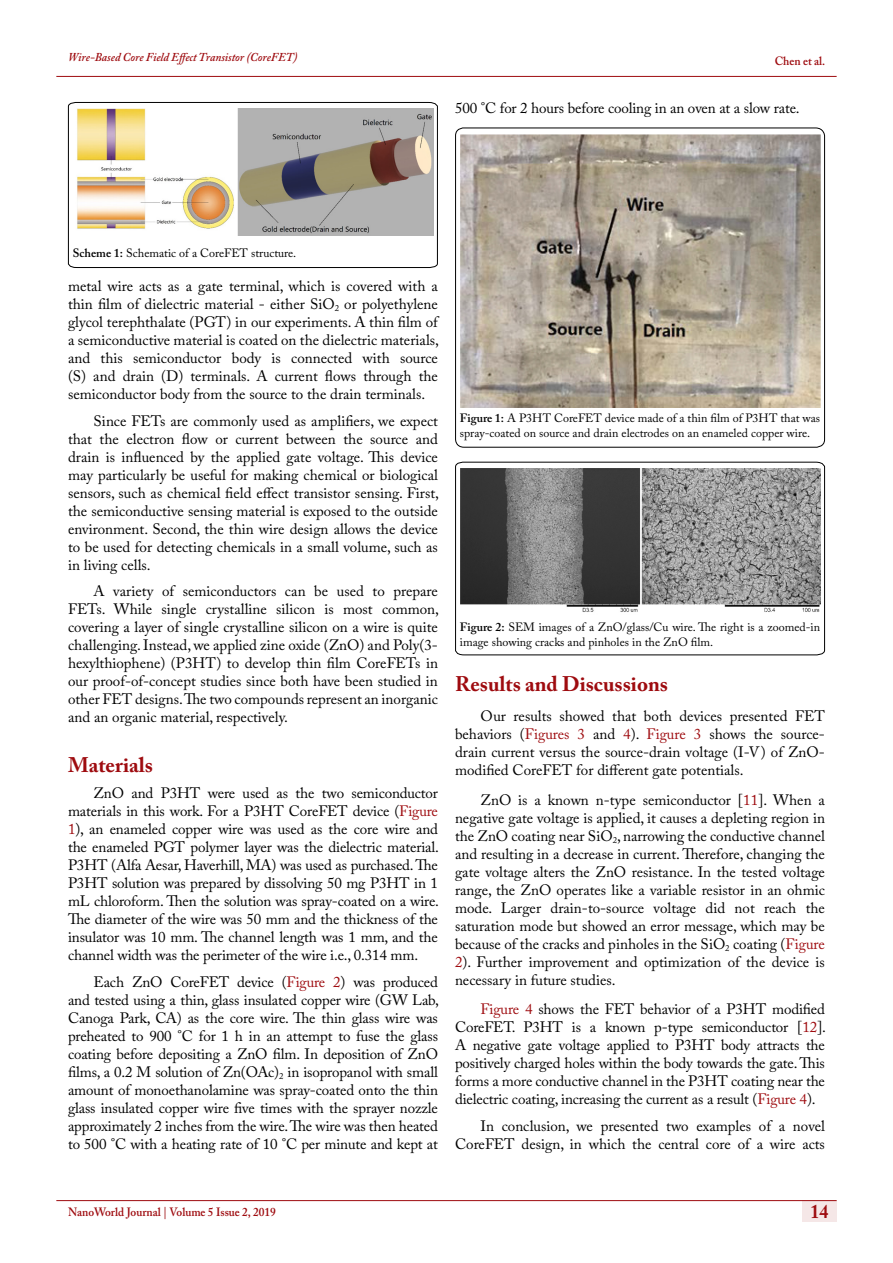
<style>
.page{position:relative;width:893px;height:1263px;background:#fff}
.page>*{position:absolute;margin:0;border:0;box-sizing:border-box;transform-origin:0 0}
.t1{font:700 21px "Adobe Caslon Pro";color:#9e0b0f}
.t2{font:700 19.5px "Adobe Caslon Pro";color:#9e0b0f;scale:.9 1}
.t3{font:15px/18px "Adobe Caslon Pro";color:#000;text-align:justify}
.t4{font:12px/15px "Adobe Caslon Pro";color:#000}
.t5{font:600 12px "Adobe Caslon Pro";color:#9e0b0f;scale:.95 1}
.t6{font:italic 600 12px "Adobe Caslon Pro";color:#9e0b0f;scale:.95 1}
.s1{font-weight:600}
.s2{color:#9e0b0f}
</style>
<div class="page">
<div style="left:802px;top:1200px;width:35px;height:21px;background:#f5e7e7"></div>
<hr style="left:56px;top:1200px;width:781px;height:1px;background:#9e0b0f">
<hr style="left:56px;top:76px;width:781px;height:1px;background:#9e0b0f">
<svg style="left:455px;top:127px;width:370px;height:321px"></svg>
<img style="left:460px;top:135px;width:360px;height:272px">
<svg style="left:68px;top:102px;width:370px;height:166px"></svg>
<img style="left:73px;top:109px;width:360px;height:127px">
<svg style="left:455px;top:461px;width:370px;height:195px"></svg>
<img style="left:460px;top:469px;width:360px;height:145px">
<p class="t6" style="left:68px;top:50px;width:243px">Wire-Based Core Field Effect Transistor (CoreFET)</p>
<p class="t5" style="left:775px;top:54px;width:55px">Chen et al.</p>
<p class="t3" style="left:455px;top:99px;width:346px">500 °C for 2 hours before cooling in an oven at a slow rate.</p>
<p class="t4" style="left:73px;top:246px;width:225px"><span class="s1">Scheme 1:</span> Schematic of a CoreFET structure.</p>
<p class="t3" style="left:68px;top:277px;width:372px">metal wire acts as a gate terminal, which is covered with a thin film of dielectric material - either SiO<sub>2</sub> or polyethylene glycol terephthalate (PGT) in our experiments. A thin film of a semiconductive material is coated on the dielectric materials, and this semiconductor body is connected with source (S) and drain (D) terminals. A current flows through the semiconductor body from the source to the drain terminals.</p>
<p class="t3" style="left:68px;top:412px;width:372px;text-indent:26px">Since FETs are commonly used as amplifiers, we expect that the electron flow or current between the source and drain is influenced by the applied gate voltage. This device may particularly be useful for making chemical or biological sensors, such as chemical field effect transistor sensing. First, the semiconductive sensing material is exposed to the outside environment. Second, the thin wire design allows the device to be used for detecting chemicals in a small volume, such as in living cells.</p>
<p class="t3" style="left:68px;top:582px;width:373px;text-indent:26px">A variety of semiconductors can be used to prepare FETs. While single crystalline silicon is most common, covering a layer of single crystalline silicon on a wire is quite challenging. Instead, we applied zine oxide (ZnO) and Poly(3- hexylthiophene) (P3HT) to develop thin film CoreFETs in our proof-of-concept studies since both have been studied in other FET designs. The two compounds represent an inorganic and an organic material, respectively.</p>
<h1 class="t1" style="left:68px;top:752px;width:87px">Materials</h1>
<p class="t3" style="left:68px;top:784px;width:373px;text-indent:26px">ZnO and P3HT were used as the two semiconductor materials in this work. For a P3HT CoreFET device (<span class="s2">Figure 1</span>), an enameled copper wire was used as the core wire and the enameled PGT polymer layer was the dielectric material.<br>P3HT (Alfa Aesar, Haverhill, MA) was used as purchased. The P3HT solution was prepared by dissolving 50 mg P3HT in 1 mL chloroform. Then the solution was spray-coated on a wire.<br>The diameter of the wire was 50 mm and the thickness of the insulator was 10 mm. The channel length was 1 mm, and the channel width was the perimeter of the wire i.e., 0.314 mm.</p>
<p class="t3" style="left:68px;top:973px;width:373px;text-indent:26px">Each ZnO CoreFET device (<span class="s2">Figure 2</span>) was produced and tested using a thin, glass insulated copper wire (GW Lab, Canoga Park, CA) as the core wire. The thin glass wire was preheated to 900 °C for 1 h in an attempt to fuse the glass coating before depositing a ZnO film. In deposition of ZnO films, a 0.2 M solution of Zn(OAc)<sub>2</sub> in isopropanol with small amount of monoethanolamine was spray-coated onto the thin glass insulated copper wire five times with the sprayer nozzle approximately 2 inches from the wire. The wire was then heated to 500 °C with a heating rate of 10 °C per minute and kept at</p>
<p class="t4" style="left:460px;top:411px;width:362px"><span class="s1">Figure 1:</span> A P3HT CoreFET device made of a thin film of P3HT that was spray-coated on source and drain electrodes on an enameled copper wire.</p>
<p class="t4" style="left:460px;top:619px;width:362px"><span class="s1">Figure 2:</span> SEM images of a ZnO/glass/Cu wire. The right is a zoomed-in image showing cracks and pinholes in the ZnO film.</p>
<h1 class="t1" style="left:455px;top:671px;width:215px">Results and Discussions</h1>
<p class="t3" style="left:455px;top:707px;width:371px;text-indent:26px">Our results showed that both devices presented FET behaviors (<span class="s2">Figures 3</span> and <span class="s2">4</span>). <span class="s2">Figure 3</span> shows the source&shy;drain current versus the source-drain voltage (I-V) of ZnO&shy;modified CoreFET for different gate potentials.</p>
<p class="t3" style="left:455px;top:791px;width:371px;text-indent:26px">ZnO is a known n-type semiconductor [<span class="s2">11</span>]. When a negative gate voltage is applied, it causes a depleting region in the ZnO coating near SiO<sub>2</sub>, narrowing the conductive channel and resulting in a decrease in current. Therefore, changing the gate voltage alters the ZnO resistance. In the tested voltage range, the ZnO operates like a variable resistor in an ohmic mode. Larger drain-to-source voltage did not reach the saturation mode but showed an error message, which may be because of the cracks and pinholes in the SiO<sub>2</sub> coating (<span class="s2">Figure 2</span>). Further improvement and optimization of the device is necessary in future studies.</p>
<p class="t3" style="left:455px;top:1000px;width:372px;text-indent:26px"><span class="s2">Figure 4</span> shows the FET behavior of a P3HT modified CoreFET. P3HT is a known p-type semiconductor [<span class="s2">12</span>].<br>A negative gate voltage applied to P3HT body attracts the positively charged holes within the body towards the gate. This forms a more conductive channel in the P3HT coating near the dielectric coating, increasing the current as a result (<span class="s2">Figure 4</span>).</p>
<p class="t3" style="left:455px;top:1117px;width:371px;text-align:right">In conclusion, we presented two examples of a novel<br>CoreFET design, in which the central core of a wire acts</p>
<p class="t5" style="left:68px;top:1204px;width:220px">NanoWorld Journal | Volume 5 Issue 2, 2019</p>
<h2 class="t2" style="left:811px;top:1200px;width:21px">14</h2>
</div>
